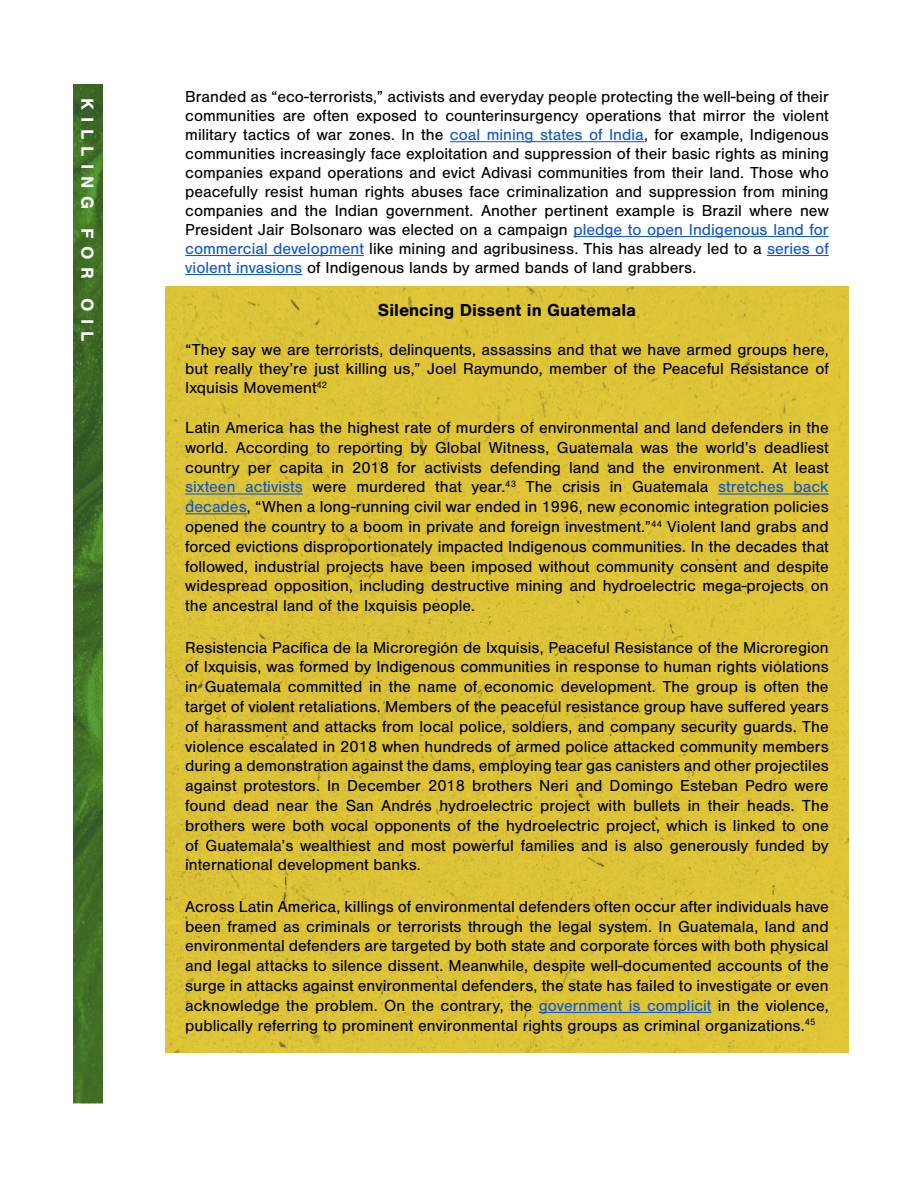
<style>
.page{position:relative;width:918px;height:1188px;background:#fff}
.page>*{position:absolute;margin:0;border:0;box-sizing:border-box;transform-origin:0 0}
.t1{font:700 18px "Nimbus San";color:#000}
.t2{font:700 18px "Nimbus San";letter-spacing:.4em;color:#fff}
.t3{font:16.5px/19.8px "Nimbus San";color:#000;text-align:justify}
.s1{color:#15c}
</style>
<div class="page">
<div style="left:165px;top:286px;width:684px;height:767px;background:#ddc437"></div>
<img style="left:73px;top:85px;width:29px;height:1018px">
<hr style="left:450px;top:141px;width:194px;height:1px;background:#15c">
<hr style="left:573px;top:236px;width:256px;height:1px;background:#15c">
<hr style="left:185px;top:255px;width:179px;height:1px;background:#15c">
<hr style="left:767px;top:255px;width:62px;height:1px;background:#15c">
<hr style="left:185px;top:274px;width:117px;height:1px;background:#15c">
<hr style="left:185px;top:494px;width:118px;height:1px;background:#15c">
<hr style="left:718px;top:494px;width:111px;height:1px;background:#15c">
<hr style="left:185px;top:513px;width:62px;height:1px;background:#15c">
<hr style="left:539px;top:1012px;width:172px;height:1px;background:#15c">
<p class="t2" style="left:98px;top:98px;width:245px;rotate:90deg">KILLING FOR OIL</p>
<p class="t3" style="left:185px;top:87px;width:645px;line-height:18.9px">Branded as “eco-terrorists,” activists and everyday people protecting the well-being of their communities are often exposed to counterinsurgency operations that mirror the violent military tactics of war zones. In the <span class="s1">coal mining states of India</span>, for example, Indigenous communities increasingly face exploitation and suppression of their basic rights as mining companies expand operations and evict Adivasi communities from their land. Those who peacefully resist human rights abuses face criminalization and suppression from mining companies and the Indian government. Another pertinent example is Brazil where new President Jair Bolsonaro was elected on a campaign <span class="s1">pledge to open Indigenous land for commercial development</span> like mining and agribusiness. This has already led to a <span class="s1">series of violent invasions</span> of Indigenous lands by armed bands of land grabbers.</p>
<p class="t1" style="left:378px;top:299px;width:260px">Silencing Dissent in Guatemala</p>
<p class="t3" style="left:185px;top:341px;width:645px;line-height:18.9px">“They say we are terrorists, delinquents, assassins and that we have armed groups here, but really they’re just killing us,” Joel Raymundo, member of the Peaceful Resistance of Ixquisis Movement<sup>42</sup></p>
<p class="t3" style="left:185px;top:418px;width:645px">Latin America has the highest rate of murders of environmental and land defenders in the world. According to reporting by Global Witness, Guatemala was the world’s deadliest country per capita in 2018 for activists defending land and the environment. At least <span class="s1">sixteen activists</span> were murdered that year.<sup>43</sup> The crisis in Guatemala <span class="s1">stretches back decades</span>, “When a long-running civil war ended in 1996, new economic integration policies opened the country to a boom in private and foreign investment.”<sup>44</sup> Violent land grabs and forced evictions disproportionately impacted Indigenous communities. In the decades that followed, industrial projects have been imposed without community consent and despite widespread opposition, including destructive mining and hydroelectric mega-projects on the ancestral land of the Ixquisis people.</p>
<p class="t3" style="left:185px;top:638px;width:645px">Resistencia Pacífica de la Microregión de Ixquisis, Peaceful Resistance of the Microregion of Ixquisis, was formed by Indigenous communities in response to human rights violations in Guatemala committed in the name of economic development. The group is often the target of violent retaliations. Members of the peaceful resistance group have suffered years of harassment and attacks from local police, soldiers, and company security guards. The violence escalated in 2018 when hundreds of armed police attacked community members during a demonstration against the dams, employing tear gas canisters and other projectiles against protestors. In December 2018 brothers Neri and Domingo Esteban Pedro were found dead near the San Andrés hydroelectric project with bullets in their heads. The brothers were both vocal opponents of the hydroelectric project, which is linked to one of Guatemala’s wealthiest and most powerful families and is also generously funded by international development banks.</p>
<p class="t3" style="left:185px;top:897px;width:645px">Across Latin America, killings of environmental defenders often occur after individuals have been framed as criminals or terrorists through the legal system. In Guatemala, land and environmental defenders are targeted by both state and corporate forces with both physical and legal attacks to silence dissent. Meanwhile, despite well-documented accounts of the surge in attacks against environmental defenders, the state has failed to investigate or even acknowledge the problem. On the contrary, the <span class="s1">government is complicit</span> in the violence, publically referring to prominent environmental rights groups as criminal organizations.<sup>45</sup></p>
</div>
